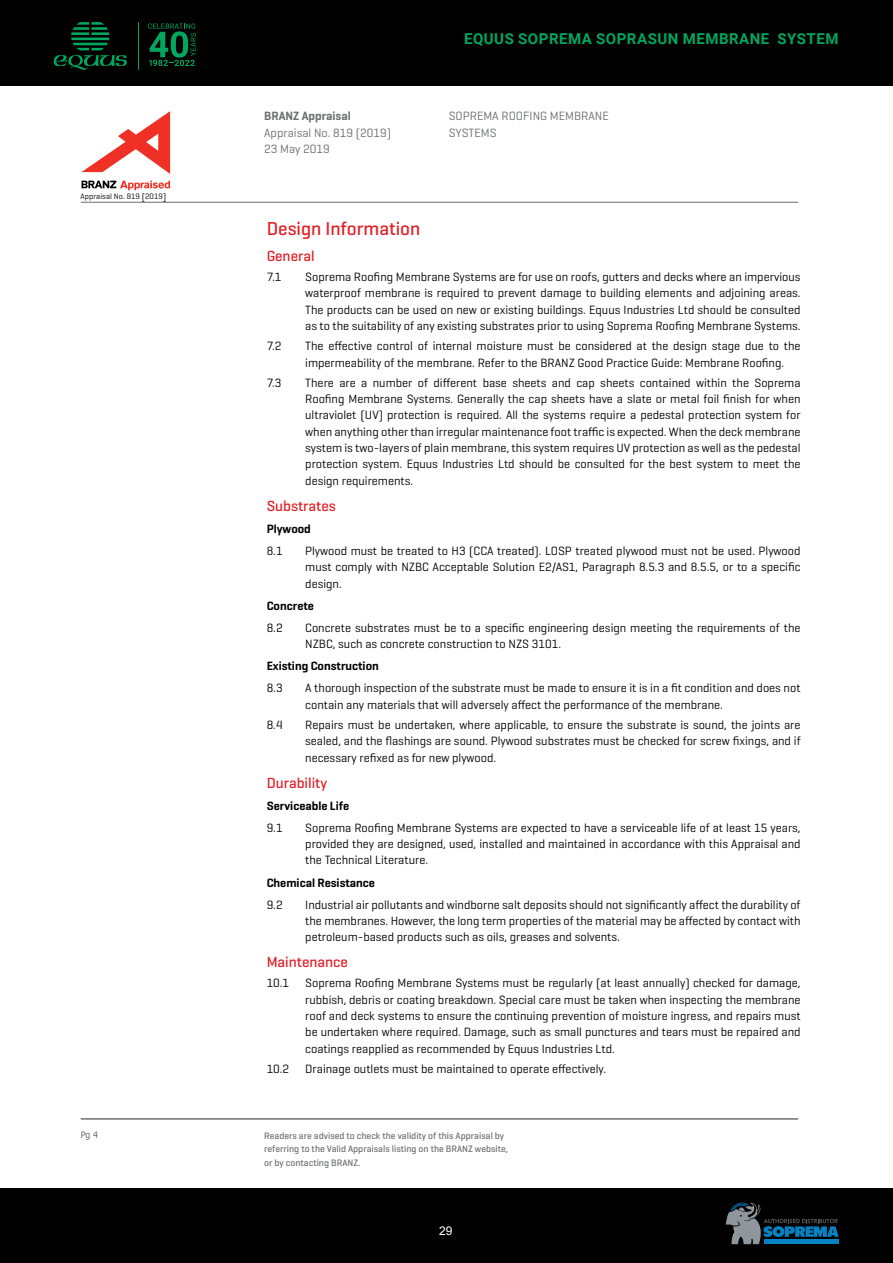
<style>
.page{position:relative;width:893px;height:1263px;background:#fff}
.page>*{position:absolute;margin:0;border:0;box-sizing:border-box;transform-origin:0 0}
.t1{font:500 19.05px "Geogrotesque";color:#e11f27}
.t2{font:500 15px "Geogrotesque";color:#e11f27}
.t3{font:700 15px "Roboto";letter-spacing:.035em;color:#00a75e}
.t4{font:12.3px/16.4px "Geogrotesque";color:#000;text-align:justify}
.t5{font:600 12.3px "Geogrotesque";color:#000}
.t6{font:12.3px/16.4px "Geogrotesque";color:#6d6e71}
.t7{font:600 12.3px "Geogrotesque";color:#6d6e71}
.t8{font:12px "Arial";color:#fff}
.t9{font:500 9.45px/13.6px "Geogrotesque";color:#6d6e71}
.t10{font:8.85px "Tahoma";color:#6d6e71}
.t11{font:8.1px "Geogrotesque";letter-spacing:.005em;color:#000}
.s1{font-size:9.45px}
</style>
<div class="page">
<div style="left:0;top:0;width:893px;height:85px;background:#000"></div>
<svg style="left:54px;top:22px;width:73px;height:48px"></svg>
<hr style="left:138px;top:22px;width:1px;height:48px;background:#00a75e">
<svg style="left:148px;top:24px;width:48px;height:42px"></svg>
<div style="left:0;top:1188px;width:893px;height:75px;background:#000"></div>
<svg style="left:726px;top:1203px;width:113px;height:41px"></svg>
<hr style="left:81px;top:202px;width:717px;height:1px;background:#6d6e71">
<svg style="left:81px;top:111px;width:89px;height:63px"></svg>
<svg style="left:82px;top:181px;width:88px;height:9px"></svg>
<hr style="left:81px;top:1118px;width:717px;height:1px;background:#6d6e71">
<p class="t11" style="left:81px;top:192px;width:87px">Appraisal No. 819 <span class="s1">[</span>2019<span class="s1">]</span></p>
<p class="t10" style="left:81px;top:1129px;width:19px">Pg 4</p>
<p class="t7" style="left:264px;top:108px;width:88px">BRANZ Appraisal</p>
<p class="t6" style="left:264px;top:124px;width:128px">Appraisal No. 819 (2019)<br>23 May 2019</p>
<p class="t3" style="left:464px;top:29px;width:376px">EQUUS SOPREMA SOPRASUN MEMBRANE SYSTEM</p>
<p class="t6" style="left:449px;top:108px;width:162px">SOPREMA ROOFING MEMBRANE<br>SYSTEMS</p>
<h1 class="t1" style="left:267px;top:217px;width:155px">Design Information</h1>
<p class="t2" style="left:267px;top:246px;width:49px">General</p>
<p class="t4" style="left:267px;top:268px;width:16px">7.1</p>
<p class="t4" style="left:305px;top:268px;width:497px">Soprema Roofing Membrane Systems are for use on roofs, gutters and decks where an impervious waterproof membrane is required to prevent damage to building elements and adjoining areas.<br>The products can be used on new or existing buildings. Equus Industries Ltd should be consulted as to the suitability of any existing substrates prior to using Soprema Roofing Membrane Systems.</p>
<p class="t4" style="left:267px;top:338px;width:16px">7.2</p>
<p class="t4" style="left:305px;top:338px;width:497px">The effective control of internal moisture must be considered at the design stage due to the impermeability of the membrane. Refer to the BRANZ Good Practice Guide: Membrane Roofing.</p>
<p class="t4" style="left:267px;top:374px;width:16px">7.3</p>
<p class="t4" style="left:305px;top:374px;width:497px">There are a number of different base sheets and cap sheets contained within the Soprema Roofing Membrane Systems. Generally the cap sheets have a slate or metal foil finish for when ultraviolet (UV) protection is required. All the systems require a pedestal protection system for when anything other than irregular maintenance foot traffic is expected. When the deck membrane system is two-layers of plain membrane, this system requires UV protection as well as the pedestal protection system. Equus Industries Ltd should be consulted for the best system to meet the design requirements.</p>
<p class="t2" style="left:267px;top:496px;width:71px">Substrates</p>
<p class="t5" style="left:267px;top:521px;width:46px">Plywood</p>
<p class="t4" style="left:267px;top:542px;width:17px">8.1</p>
<p class="t4" style="left:305px;top:542px;width:497px">Plywood must be treated to H3 (CCA treated). LOSP treated plywood must not be used. Plywood must comply with NZBC Acceptable Solution E2/AS1, Paragraph 8.5.3 and 8.5.5, or to a specific design.</p>
<p class="t5" style="left:267px;top:598px;width:49px">Concrete</p>
<p class="t4" style="left:267px;top:619px;width:17px">8.2</p>
<p class="t4" style="left:305px;top:619px;width:497px">Concrete substrates must be to a specific engineering design meeting the requirements of the<br>NZBC, such as concrete construction to NZS 3101.</p>
<p class="t5" style="left:267px;top:658px;width:114px">Existing Construction</p>
<p class="t4" style="left:267px;top:680px;width:17px">8.3</p>
<p class="t4" style="left:305px;top:680px;width:497px">A thorough inspection of the substrate must be made to ensure it is in a fit condition and does not contain any materials that will adversely affect the performance of the membrane.</p>
<p class="t4" style="left:267px;top:716px;width:17px">8.4</p>
<p class="t4" style="left:305px;top:716px;width:497px">Repairs must be undertaken, where applicable, to ensure the substrate is sound, the joints are sealed, and the flashings are sound. Plywood substrates must be checked for screw fixings, and if necessary refixed as for new plywood.</p>
<p class="t2" style="left:267px;top:773px;width:62px">Durability</p>
<p class="t5" style="left:267px;top:798px;width:84px">Serviceable Life</p>
<p class="t4" style="left:267px;top:819px;width:17px">9.1</p>
<p class="t4" style="left:305px;top:819px;width:497px">Soprema Roofing Membrane Systems are expected to have a serviceable life of at least 15 years, provided they are designed, used, installed and maintained in accordance with this Appraisal and the Technical Literature.</p>
<p class="t5" style="left:267px;top:875px;width:110px">Chemical Resistance</p>
<p class="t4" style="left:267px;top:896px;width:17px">9.2</p>
<p class="t4" style="left:305px;top:896px;width:497px">Industrial air pollutants and windborne salt deposits should not significantly affect the durability of the membranes. However, the long term properties of the material may be affected by contact with petroleum-based products such as oils, greases and solvents.</p>
<p class="t2" style="left:267px;top:953px;width:83px">Maintenance</p>
<p class="t4" style="left:267px;top:975px;width:24px">10.1</p>
<p class="t4" style="left:305px;top:975px;width:497px">Soprema Roofing Membrane Systems must be regularly (at least annually) checked for damage, rubbish, debris or coating breakdown. Special care must be taken when inspecting the membrane roof and deck systems to ensure the continuing prevention of moisture ingress, and repairs must be undertaken where required. Damage, such as small punctures and tears must be repaired and coatings reapplied as recommended by Equus Industries Ltd.</p>
<p class="t4" style="left:267px;top:1060px;width:24px">10.2</p>
<p class="t4" style="left:305px;top:1060px;width:302px">Drainage outlets must be maintained to operate effectively.</p>
<p class="t9" style="left:264px;top:1128px;width:245px">Readers are advised to check the validity of this Appraisal by referring to the Valid Appraisals listing on the BRANZ website, or by contacting BRANZ.</p>
<p class="t8" style="left:439px;top:1222px;width:15px">29</p>
</div>
